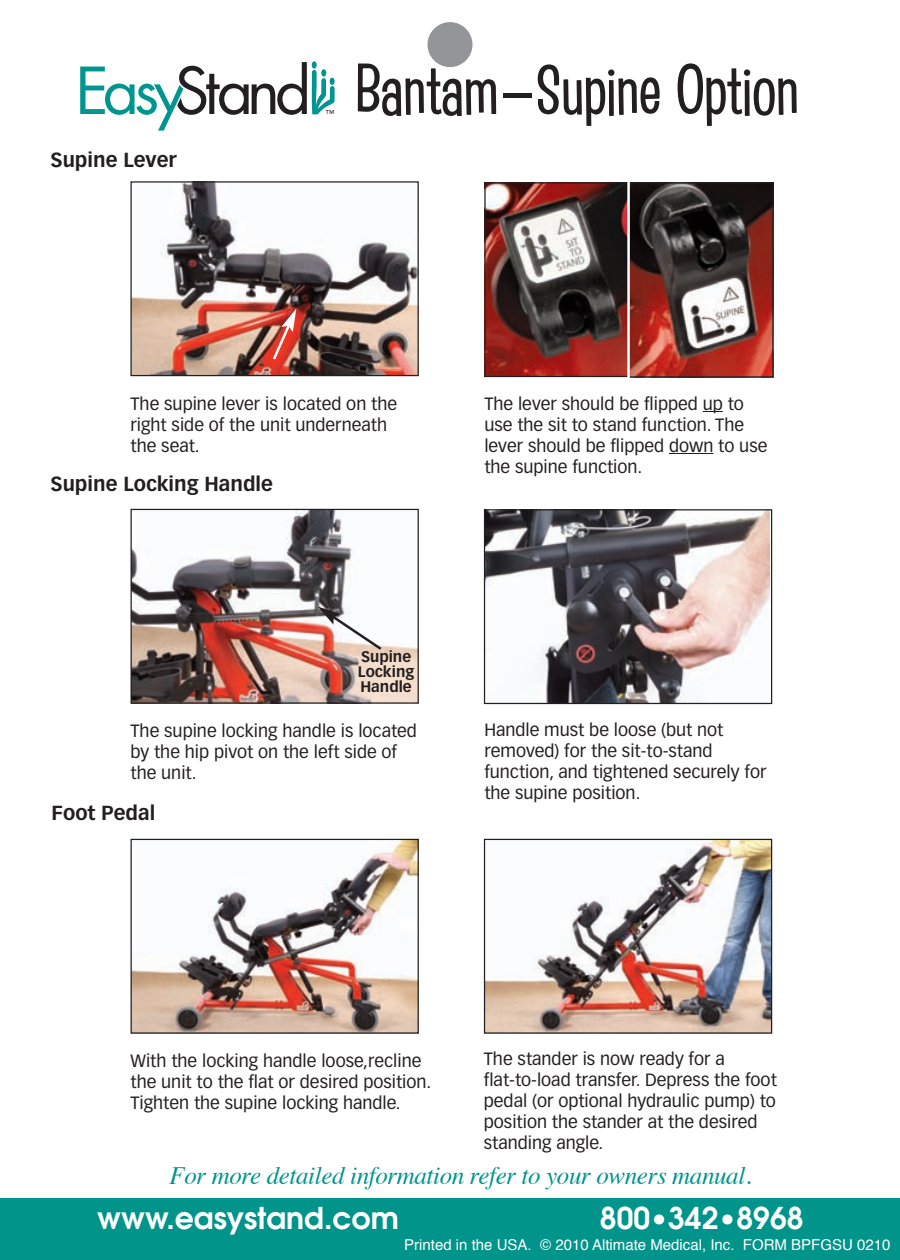
<style>
.page{position:relative;width:900px;height:1260px;background:#fff}
.page>*{position:absolute;margin:0;border:0;box-sizing:border-box;transform-origin:0 0}
.t1{font:65px "Hooligan JF";color:#231f20}
.t2{font:600 30px "Avant Garde";color:#fff}
.t3{font:italic 25px "Times";letter-spacing:-.015em;color:#00948b}
.t4{font:700 20px "Vectora LH";color:#231f20}
.t5{font:17.5px/21px "Vectora LH";color:#231f20}
.t6{font:15px "Helvetica";color:#fff}
.t7{font:700 15px/15px "Vectora LH";color:#231f20}
.t8{font:9.25px "Futura";color:#231f20}
.s1{font-family:"Lucida Grande"}
</style>
<div class="page">
<svg style="left:80px;top:62px;width:255px;height:69px"></svg>
<img style="left:132px;top:183px;width:285px;height:191px">
<div style="left:130px;top:181px;width:289px;height:195px;border:1px solid #231f20"></div>
<img style="left:486px;top:184px;width:141px;height:191px">
<img style="left:631px;top:184px;width:141px;height:192px">
<div style="left:629px;top:182px;width:145px;height:196px;border:1px solid #231f20"></div>
<svg style="left:703px;top:411px;width:20px;height:1px"></svg>
<hr style="left:669px;top:453px;width:44px;height:1px;background:#231f20">
<svg style="left:271px;top:308px;width:25px;height:54px"></svg>
<hr style="left:627px;top:155px;width:3px;height:243px;background:#fff">
<img style="left:133px;top:511px;width:284px;height:191px">
<div style="left:131px;top:509px;width:288px;height:195px;border:1px solid #231f20"></div>
<img style="left:486px;top:511px;width:283px;height:191px">
<div style="left:484px;top:509px;width:288px;height:195px;border:1px solid #231f20"></div>
<img style="left:133px;top:841px;width:284px;height:191px">
<div style="left:131px;top:839px;width:288px;height:195px;border:1px solid #231f20"></div>
<img style="left:486px;top:841px;width:284px;height:191px">
<div style="left:484px;top:839px;width:288px;height:195px;border:1px solid #231f20"></div>
<svg style="left:318px;top:606px;width:66px;height:46px"></svg>
<div style="left:1px;top:1198px;width:899px;height:62px;background:#00948b"></div>
<div style="left:428px;top:22px;width:44px;height:45px;background:#939598;border-radius:50%"></div>
<p class="t4" style="left:51px;top:151px;width:128px">Supine Lever</p>
<p class="t8" style="left:326px;top:109px;width:10px">™</p>
<h1 class="t1" style="left:355px;top:45px;width:445px">Bantam<span class="s1">-</span>Supine Option</h1>
<p class="t5" style="left:131px;top:394px;width:268px">The supine lever is located on the right side of the unit underneath the seat.</p>
<p class="t5" style="left:484px;top:394px;width:285px">The lever should be flipped up to use the sit to stand function. The lever should be flipped down to use the supine function.</p>
<p class="t4" style="left:51px;top:475px;width:224px">Supine Locking Handle</p>
<p class="t7" style="left:358px;top:651px;width:58px">Supine<br>Locking<br>Handle</p>
<p class="t5" style="left:131px;top:722px;width:288px">The supine locking handle is located by the hip pivot on the left side of the unit.</p>
<p class="t5" style="left:484px;top:721px;width:284px">Handle must be loose (but not removed) for the sit-to-stand function, and tightened securely for the supine position.</p>
<p class="t4" style="left:52px;top:805px;width:105px">Foot Pedal</p>
<p class="t5" style="left:131px;top:1051px;width:302px">With the locking handle loose,recline the unit to the flat or desired position.<br>Tighten the supine locking handle.</p>
<p class="t5" style="left:484px;top:1050px;width:294px">The stander is now ready for a flat-to-load transfer. Depress the foot pedal (or optional hydraulic pump) to position the stander at the desired standing angle.</p>
<h3 class="t3" style="left:170px;top:1165px;width:583px">For more detailed information refer to your owners manual.</h3>
<h2 class="t2" style="left:97px;top:1201px;width:303px">www.easystand.com</h2>
<h2 class="t2" style="left:600px;top:1201px;width:205px">800•342•8968</h2>
<p class="t6" style="left:404px;top:1239px;width:488px">Printed in the USA. © 2010 Altimate Medical, Inc. FORM BPFGSU 0210</p>
</div>
